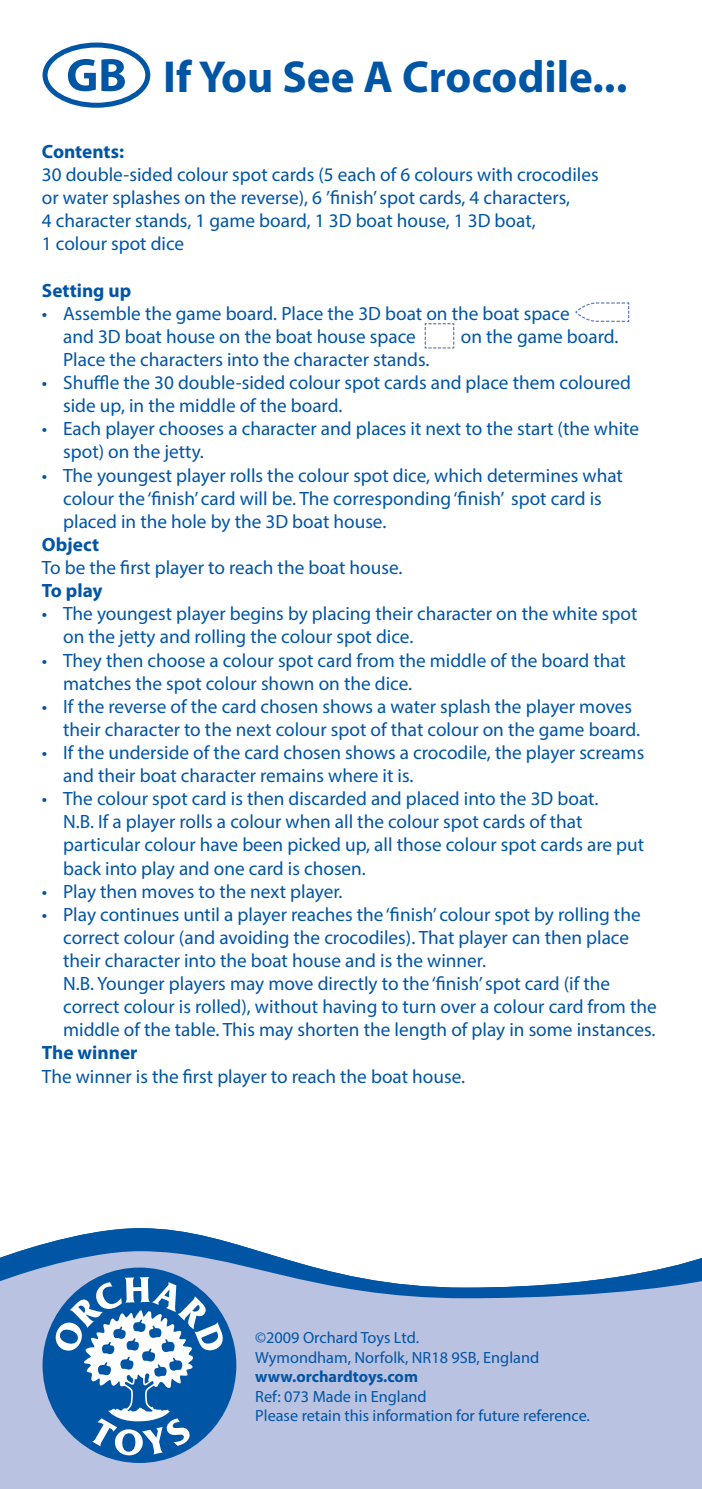
<style>
.page{position:relative;width:702px;height:1489px;background:#fff}
.page>*{position:absolute;margin:0;border:0;box-sizing:border-box;transform-origin:0 0}
.t1{font:700 45px "Myriad Pro";color:#0155a5}
.Instructions_Bullet{font:19.25px/23px "Myriad Pro";color:#0155a5}
.t2{font:700 19.25px "Myriad Pro";color:#0155a5}
.t3{font:16.25px "Myriad Pro";color:#0155a5}
.t4{font:700 16.25px "Myriad Pro";color:#0155a5}
</style>
<div class="page">
<svg style="left:20px;top:1228px;width:239px;height:23px;fill:#0155a5"></svg>
<svg style="left:0;top:1251px;width:702px;height:237px;background:#b2c0df"></svg>
<div style="left:43px;top:1267px;width:193px;height:195px;background:#0155a5;border-radius:50%"></div>
<svg style="left:55px;top:1276px;width:170px;height:179px"></svg>
<div style="left:43px;top:43px;width:107px;height:65px;border:5px solid #0155a5;border-radius:50%"></div>
<svg style="left:68px;top:59px;width:57px;height:32px"></svg>
<svg style="left:424px;top:323px;width:31px;height:26px"></svg>
<svg style="left:575px;top:302px;width:55px;height:20px"></svg>
<p class="t1" style="left:163px;top:48px;width:466px">If You See A Crocodile...</p>
<p class="t2" style="left:42px;top:139px;width:84px">Contents:</p>
<p class="Instructions_Bullet" style="left:42px;top:163px;width:558px">30 double-sided colour spot cards (5 each of 6 colours with crocodiles</p>
<p class="Instructions_Bullet" style="left:42px;top:186px;width:529px">or water splashes on the reverse), 6 ’finish’ spot cards, 4 characters,</p>
<p class="Instructions_Bullet" style="left:42px;top:209px;width:495px">4 character stands, 1 game board, 1 3D boat house, 1 3D boat,</p>
<p class="Instructions_Bullet" style="left:42px;top:232px;width:144px">1 colour spot dice</p>
<p class="t2" style="left:42px;top:278px;width:91px">Setting up</p>
<p class="Instructions_Bullet" style="left:42px;top:301px;width:529px">• Assemble the game board. Place the 3D boat on the boat space</p>
<p class="Instructions_Bullet" style="left:63px;top:324px;width:354px">and 3D boat house on the boat house space</p>
<p class="Instructions_Bullet" style="left:461px;top:324px;width:159px">on the game board.</p>
<p class="Instructions_Bullet" style="left:63px;top:348px;width:368px">Place the characters into the character stands.</p>
<p class="Instructions_Bullet" style="left:63px;top:371px;width:569px;text-indent:-21px">• Shuffle the 30 double-sided colour spot cards and place them coloured side up, in the middle of the board.</p>
<p class="Instructions_Bullet" style="left:63px;top:417px;width:577px;text-indent:-21px">• Each player chooses a character and places it next to the start (the white spot) on the jetty.</p>
<p class="Instructions_Bullet" style="left:63px;top:463px;width:561px;text-indent:-21px">• The youngest player rolls the colour spot dice, which determines what colour the ‘finish’ card will be. The corresponding ‘finish’ spot card is placed in the hole by the 3D boat house.</p>
<p class="t2" style="left:42px;top:532px;width:59px">Object</p>
<p class="Instructions_Bullet" style="left:42px;top:555px;width:362px">To be the first player to reach the boat house.</p>
<p class="t2" style="left:42px;top:578px;width:62px">To play</p>
<p class="Instructions_Bullet" style="left:63px;top:602px;width:575px;text-indent:-21px">• The youngest player begins by placing their character on the white spot on the jetty and rolling the colour spot dice.</p>
<p class="Instructions_Bullet" style="left:63px;top:648px;width:564px;text-indent:-21px">• They then choose a colour spot card from the middle of the board that matches the spot colour shown on the dice.</p>
<p class="Instructions_Bullet" style="left:63px;top:694px;width:578px;text-indent:-21px">• If the reverse of the card chosen shows a water splash the player moves their character to the next colour spot of that colour on the game board.</p>
<p class="Instructions_Bullet" style="left:63px;top:740px;width:582px;text-indent:-21px">• If the underside of the card chosen shows a crocodile, the player screams and their boat character remains where it is.</p>
<p class="Instructions_Bullet" style="left:42px;top:786px;width:558px">• The colour spot card is then discarded and placed into the 3D boat.</p>
<p class="Instructions_Bullet" style="left:63px;top:810px;width:582px">N.B. If a player rolls a colour when all the colour spot cards of that particular colour have been picked up, all those colour spot cards are put back into play and one card is chosen.</p>
<p class="Instructions_Bullet" style="left:42px;top:879px;width:302px">• Play then moves to the next player.</p>
<p class="Instructions_Bullet" style="left:63px;top:902px;width:579px;text-indent:-21px">• Play continues until a player reaches the ‘finish’ colour spot by rolling the correct colour (and avoiding the crocodiles). That player can then place their character into the boat house and is the winner.</p>
<p class="Instructions_Bullet" style="left:63px;top:971px;width:595px">N.B. Younger players may move directly to the ‘finish’ spot card (if the correct colour is rolled), without having to turn over a colour card from the middle of the table. This may shorten the length of play in some instances.</p>
<p class="t2" style="left:42px;top:1040px;width:97px">The winner</p>
<p class="Instructions_Bullet" style="left:42px;top:1064px;width:424px">The winner is the first player to reach the boat house.</p>
<p class="t3" style="left:255px;top:1327px;width:165px">©2009 Orchard Toys Ltd.</p>
<p class="t3" style="left:255px;top:1347px;width:285px">Wymondham, Norfolk, NR18 9SB, England</p>
<p class="t4" style="left:255px;top:1366px;width:164px">www.orchardtoys.com</p>
<p class="t3" style="left:255px;top:1386px;width:173px">Ref: 073 Made in England</p>
<p class="t3" style="left:255px;top:1405px;width:336px">Please retain this information for future reference.</p>
</div>
